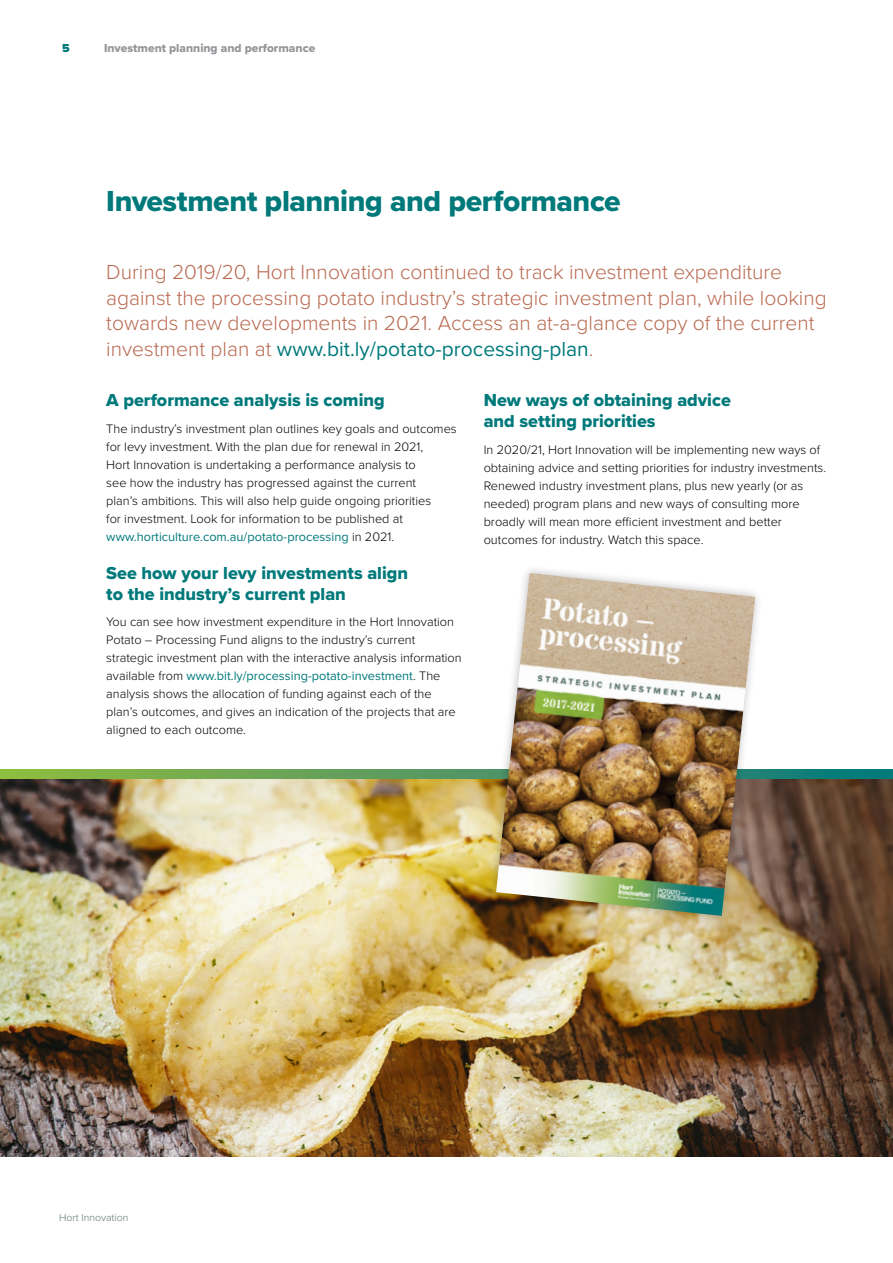
<style>
.page{position:relative;width:893px;height:1263px;background:#fff}
.page>*{position:absolute;margin:0;border:0;box-sizing:border-box;transform-origin:0 0}
.t1{font:30px "Proxima Nova Extrabld";letter-spacing:-.015em;color:#00797b}
.t2{font:300 21px/25.5px "Proxima Nova";color:#b96950}
.t3{font:18px/21px "Proxima Nova Extrabld";color:#00797b}
.t4{font:300 12.75px/18px "Proxima Nova";color:#000}
.t5{font:12px "Proxima Nova Extrabld";color:#939598}
.t6{font:900 12px "Proxima Nova";color:#00797b}
.t7{font:300 10.5px "Proxima Nova";color:#5e7772}
.s1{font-weight:400;color:#00797b}
</style>
<div class="page">
<img style="left:0;top:778px;width:893px;height:379px">
<svg style="left:0;top:770px;width:893px;height:8px;background:#5a9f5a"></svg>
<div style="left:488px;top:565px;width:276px;height:360px;background:#000;opacity:.25"></div>
<img style="left:496px;top:573px;width:259px;height:343px">
<p class="t6" style="left:62px;top:41px;width:9px">5</p>
<p class="t5" style="left:104px;top:39px;width:213px">Investment planning and performance</p>
<h1 class="t1" style="left:106px;top:179px;width:516px">Investment planning and performance</h1>
<p class="t2" style="left:106px;top:260px;width:722px">During 2019/20, Hort Innovation continued to track investment expenditure against the processing potato industry’s strategic investment plan, while looking towards new developments in 2021. Access an at-a-glance copy of the current investment plan at <span class="s1">www.bit.ly/potato-processing-plan</span>.</p>
<h3 class="t3" style="left:106px;top:390px;width:280px">A performance analysis is coming</h3>
<p class="t4" style="left:106px;top:420px;width:352px">The industry’s investment plan outlines key goals and outcomes for levy investment. With the plan due for renewal in 2021,<br>Hort Innovation is undertaking a performance analysis to<br>see how the industry has progressed against the current<br>plan’s ambitions. This will also help guide ongoing priorities<br>for investment. Look for information to be published at <span class="s1">www.horticulture.com.au/potato-processing</span> in 2021.</p>
<h3 class="t3" style="left:106px;top:562px;width:303px">See how your levy investments align to the industry’s current plan</h3>
<p class="t4" style="left:106px;top:613px;width:357px">You can see how investment expenditure in the Hort Innovation Potato – Processing Fund aligns to the industry’s current strategic investment plan with the interactive analysis information available from <span class="s1">www.bit.ly/processing-potato-investment</span>. The analysis shows the allocation of funding against each of the plan’s outcomes, and gives an indication of the projects that are aligned to each outcome.</p>
<h3 class="t3" style="left:484px;top:390px;width:249px">New ways of obtaining advice and setting priorities</h3>
<p class="t4" style="left:484px;top:441px;width:344px">In 2020/21, Hort Innovation will be implementing new ways of obtaining advice and setting priorities for industry investments.<br>Renewed industry investment plans, plus new yearly (or as needed) program plans and new ways of consulting more broadly will mean more efficient investment and better outcomes for industry. Watch this space.</p>
<p class="t7" style="left:59px;top:1211px;width:71px">Hort Innovation</p>
</div>
